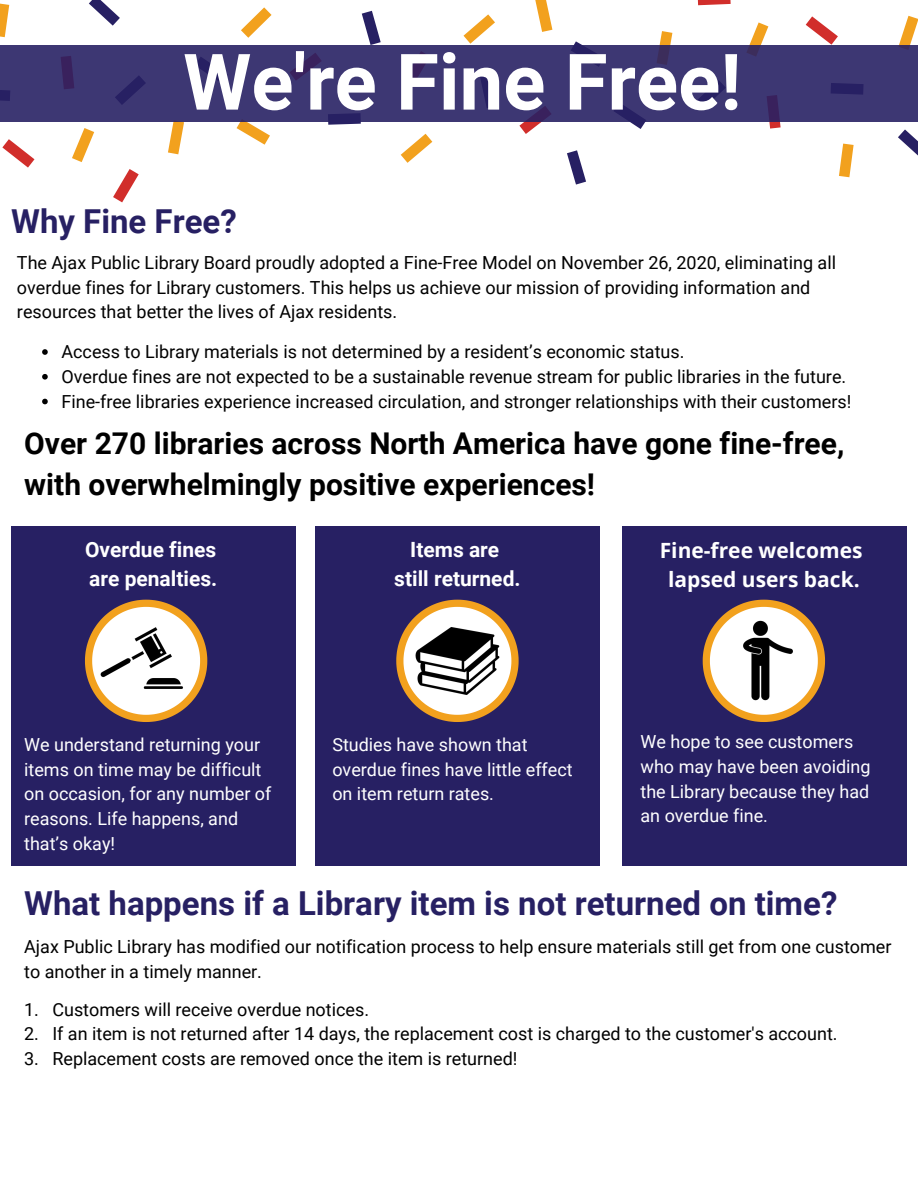
<style>
.page{position:relative;width:918px;height:1188px;background:#fff}
.page>*{position:absolute;margin:0;border:0;box-sizing:border-box;transform-origin:0 0}
.t1{font:700 78px "Roboto";color:#fff}
.t2{font:700 33px "Roboto";color:#272063}
.t3{font:700 30px "Roboto";color:#000}
.t4{font:700 21px "Roboto";color:#fff}
.t5{font:700 21px "Open Sans";color:#fff}
.t6{font:18px/24.8px "Roboto";color:#000}
.t7{font:18px/24.8px "Roboto";color:#fff}
</style>
<div class="page">
<svg style="left:241px;top:7px;width:31px;height:31px"></svg>
<svg style="left:168px;top:121px;width:16px;height:33px"></svg>
<svg style="left:237px;top:121px;width:33px;height:24px"></svg>
<svg style="left:72px;top:128px;width:22px;height:34px"></svg>
<svg style="left:113px;top:169px;width:26px;height:33px"></svg>
<svg style="left:328px;top:121px;width:33px;height:4px"></svg>
<svg style="left:362px;top:11px;width:19px;height:34px"></svg>
<svg style="left:401px;top:134px;width:31px;height:29px"></svg>
<svg style="left:2px;top:139px;width:32px;height:29px"></svg>
<svg style="left:0;top:3px;width:9px;height:34px"></svg>
<svg style="left:89px;top:0;width:31px;height:26px"></svg>
<svg style="left:613px;top:121px;width:33px;height:8px"></svg>
<svg style="left:535px;top:0;width:17px;height:32px"></svg>
<svg style="left:767px;top:121px;width:14px;height:8px"></svg>
<svg style="left:659px;top:31px;width:13px;height:14px"></svg>
<svg style="left:574px;top:41px;width:8px;height:4px"></svg>
<svg style="left:749px;top:22px;width:19px;height:23px"></svg>
<svg style="left:698px;top:0;width:33px;height:5px"></svg>
<svg style="left:899px;top:16px;width:19px;height:29px"></svg>
<svg style="left:567px;top:150px;width:19px;height:35px"></svg>
<svg style="left:464px;top:14px;width:31px;height:30px"></svg>
<svg style="left:806px;top:16px;width:32px;height:29px"></svg>
<svg style="left:519px;top:121px;width:33px;height:13px"></svg>
<svg style="left:839px;top:144px;width:15px;height:33px"></svg>
<svg style="left:898px;top:129px;width:20px;height:27px"></svg>
<div style="left:0;top:45px;width:918px;height:76px;background:#3d3773"></div>
<div style="left:11px;top:527px;width:285px;height:339px;background:#272063"></div>
<div style="left:315px;top:527px;width:285px;height:339px;background:#272063"></div>
<div style="left:622px;top:527px;width:285px;height:339px;background:#272063"></div>
<svg style="left:703px;top:600px;width:83px;height:122px"></svg>
<img style="left:85px;top:599px;width:123px;height:123px">
<img style="left:396px;top:599px;width:123px;height:123px">
<img style="left:711px;top:604px;width:114px;height:114px">
<svg style="left:42px;top:349px;width:6px;height:6px"></svg>
<svg style="left:42px;top:374px;width:6px;height:6px"></svg>
<svg style="left:42px;top:399px;width:6px;height:5px"></svg>
<p class="t1" style="left:183px;top:37px;width:560px">We're Fine Free!</p>
<p class="t2" style="left:11px;top:202px;width:227px">Why Fine Free?</p>
<p class="t6" style="left:17px;top:250px;width:821px">The Ajax Public Library Board proudly adopted a Fine-Free Model on November 26, 2020, eliminating all overdue fines for Library customers. This helps us achieve our mission of providing information and resources that better the lives of Ajax residents.</p>
<p class="t6" style="left:61px;top:340px;width:625px">Access to Library materials is not determined by a resident’s economic status.</p>
<p class="t6" style="left:61px;top:364px;width:786px">Overdue fines are not expected to be a sustainable revenue stream for public libraries in the future.</p>
<p class="t6" style="left:61px;top:389px;width:791px">Fine-free libraries experience increased circulation, and stronger relationships with their customers!</p>
<p class="t3" style="left:24px;top:426px;width:822px">Over 270 libraries across North America have gone fine-free,</p>
<p class="t3" style="left:24px;top:467px;width:572px">with overwhelmingly positive experiences!</p>
<p class="t4" style="left:85px;top:537px;width:133px">Overdue fines</p>
<p class="t4" style="left:89px;top:567px;width:130px">are penalties.</p>
<p class="t4" style="left:410px;top:537px;width:90px">Items are</p>
<p class="t4" style="left:394px;top:567px;width:128px">still returned.</p>
<p class="t5" style="left:660px;top:535px;width:204px">Fine-free welcomes</p>
<p class="t5" style="left:668px;top:565px;width:193px">lapsed users back.</p>
<p class="t7" style="left:24px;top:732px;width:249px">We understand returning your items on time may be difficult on occasion, for any number of reasons. Life happens, and that’s okay!</p>
<p class="t7" style="left:332px;top:732px;width:242px">Studies have shown that overdue fines have little effect on item return rates.</p>
<p class="t7" style="left:641px;top:730px;width:232px">We hope to see customers who may have been avoiding the Library because they had an overdue fine.</p>
<p class="t2" style="left:24px;top:885px;width:815px">What happens if a Library item is not returned on time?</p>
<p class="t6" style="left:24px;top:935px;width:869px">Ajax Public Library has modified our notification process to help ensure materials still get from one customer</p>
<p class="t6" style="left:24px;top:960px;width:239px">to another in a timely manner.</p>
<p class="t6" style="left:24px;top:997px;width:346px">1. Customers will receive overdue notices.</p>
<p class="t6" style="left:24px;top:1022px;width:815px">2. If an item is not returned after 14 days, the replacement cost is charged to the customer's account.</p>
<p class="t6" style="left:24px;top:1047px;width:495px">3. Replacement costs are removed once the item is returned!</p>
</div>
